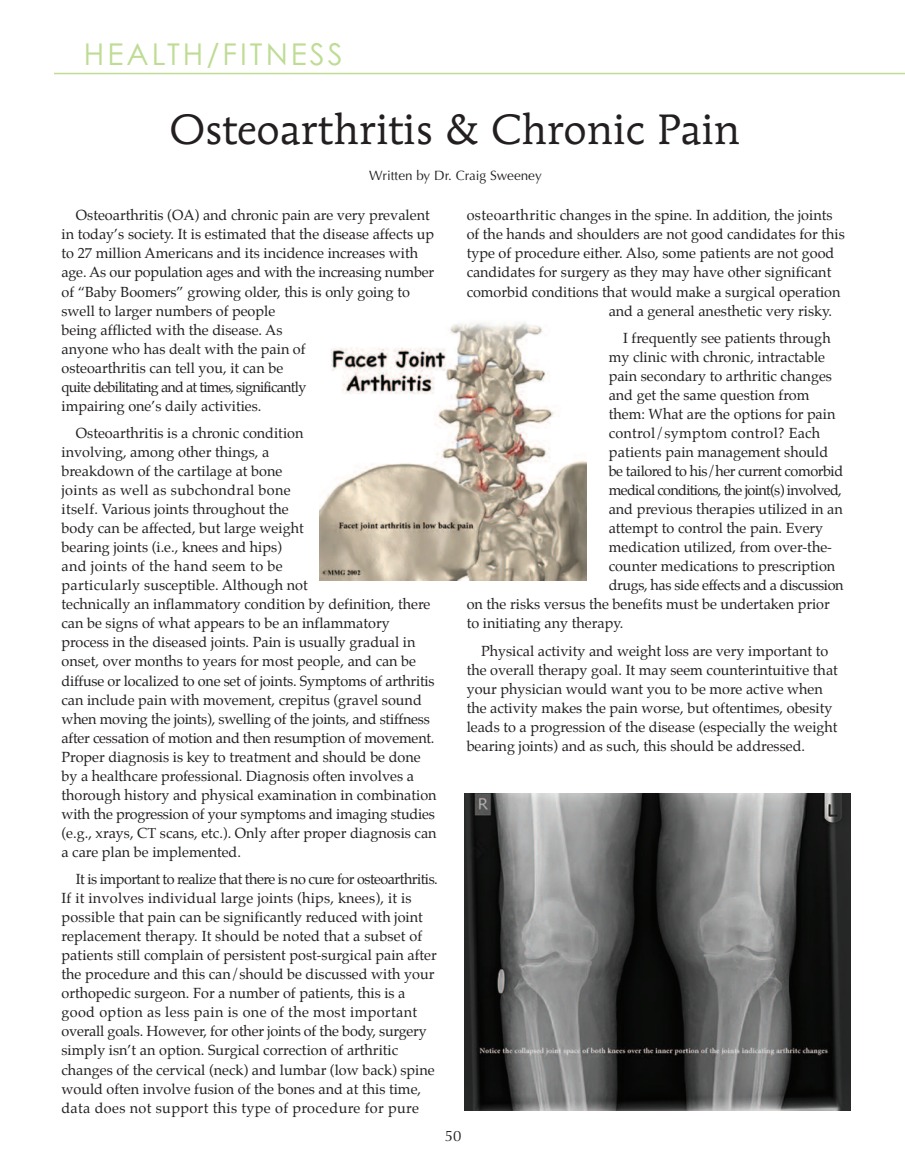
<style>
.page{position:relative;width:905px;height:1175px;background:#fff}
.page>*{position:absolute;margin:0;border:0;box-sizing:border-box;transform-origin:0 0}
.t1{font:42px "Mendoza Roman";color:#231f20}
.t2{font:30px "Century Gothic";letter-spacing:.1em;color:#bedc94}
.t3{font:15px "Optima";color:#231f20}
.t4{font:14.4px/19px "Palatino";color:#231f20}
.t5{font:14.4px "Palatino";letter-spacing:-.045em;color:#231f20}
.t6{font:14.4px "Palatino";letter-spacing:-.03em;color:#231f20}
.t7{font:14.4px "Palatino";letter-spacing:-.025em;color:#231f20}
.t8{font:14.4px "Palatino";letter-spacing:.02em;color:#231f20}
.t9{font:13.5px "Optima";color:#231f20}
</style>
<div class="page">
<hr style="left:54px;top:73px;width:850px;height:1px;background:#bedc94">
<img style="left:319px;top:322px;width:267px;height:258px">
<img style="left:464px;top:793px;width:386px;height:317px">
<h2 class="t2" style="left:84px;top:37px;width:260px">HEALTH/FITNESS</h2>
<h1 class="t1" style="left:169px;top:113px;width:572px">Osteoarthritis &amp; Chronic Pain</h1>
<p class="t9" style="left:369px;top:168px;width:174px">Written by Dr. Craig Sweeney</p>
<p class="t4" style="left:62px;top:207px;width:374px;text-indent:14px">Osteoarthritis (OA) and chronic pain are very prevalent in today’s society. It is estimated that the disease affects up to 27 million Americans and its incidence increases with age. As our population ages and with the increasing number of “Baby Boomers” growing older, this is only going to swell to larger numbers of people<br>being afflicted with the disease. As<br>anyone who has dealt with the pain of<br>osteoarthritis can tell you, it can be<br>quite debilitating and at times, significantly<br>impairing one’s daily activities.</p>
<p class="t4" style="left:61px;top:425px;width:376px;text-indent:14px">Osteoarthritis is a chronic condition<br>involving, among other things, a<br>breakdown of the cartilage at bone<br>joints as well as subchondral bone<br>itself. Various joints throughout the<br>body can be affected, but large weight<br>bearing joints (i.e., knees and hips)<br>and joints of the hand seem to be<br>particularly susceptible. Although not<br>technically an inflammatory condition by definition, there can be signs of what appears to be an inflammatory process in the diseased joints. Pain is usually gradual in onset, over months to years for most people, and can be diffuse or localized to one set of joints. Symptoms of arthritis can include pain with movement, crepitus (gravel sound when moving the joints), swelling of the joints, and stiffness after cessation of motion and then resumption of movement.<br>Proper diagnosis is key to treatment and should be done by a healthcare professional. Diagnosis often involves a thorough history and physical examination in combination with the progression of your symptoms and imaging studies (e.g., xrays, CT scans, etc.). Only after proper diagnosis can a care plan be implemented.</p>
<p class="t4" style="left:61px;top:871px;width:378px;text-indent:14px">It is important to realize that there is no cure for osteoarthritis.<br>If it involves individual large joints (hips, knees), it is possible that pain can be significantly reduced with joint replacement therapy. It should be noted that a subset of patients still complain of persistent post-surgical pain after the procedure and this can/should be discussed with your orthopedic surgeon. For a number of patients, this is a good option as less pain is one of the most important overall goals. However, for other joints of the body, surgery simply isn’t an option. Surgical correction of arthritic changes of the cervical (neck) and lumbar (low back) spine would often involve fusion of the bones and at this time, data does not support this type of procedure for pure</p>
<p class="t4" style="left:466px;top:207px;width:367px">osteoarthritic changes in the spine. In addition, the joints</p>
<p class="t4" style="left:466px;top:226px;width:379px">of the hands and shoulders are not good candidates for this</p>
<p class="t4" style="left:466px;top:245px;width:369px">type of procedure either. Also, some patients are not good</p>
<p class="t4" style="left:466px;top:264px;width:366px">candidates for surgery as they may have other significant</p>
<p class="t4" style="left:466px;top:283px;width:375px">comorbid conditions that would make a surgical operation</p>
<p class="t4" style="left:608px;top:302px;width:225px">and a general anesthetic very risky.</p>
<p class="t4" style="left:623px;top:330px;width:209px">I frequently see patients through</p>
<p class="t4" style="left:608px;top:349px;width:218px">my clinic with chronic, intractable</p>
<p class="t4" style="left:608px;top:368px;width:225px">pain secondary to arthritic changes</p>
<p class="t4" style="left:608px;top:387px;width:202px">and get the same question from</p>
<p class="t4" style="left:608px;top:406px;width:228px">them: What are the options for pain</p>
<p class="t8" style="left:608px;top:426px;width:213px">control/symptom control? Each</p>
<p class="t4" style="left:608px;top:444px;width:221px">patients pain management should</p>
<p class="t6" style="left:608px;top:464px;width:236px">be tailored to his/her current comorbid</p>
<p class="t5" style="left:608px;top:483px;width:235px">medical conditions, the joint(s) involved,</p>
<p class="t4" style="left:608px;top:501px;width:236px">and previous therapies utilized in an</p>
<p class="t4" style="left:608px;top:520px;width:216px">attempt to control the pain. Every</p>
<p class="t4" style="left:608px;top:539px;width:225px">medication utilized, from over-the-</p>
<p class="t4" style="left:608px;top:558px;width:228px">counter medications to prescription</p>
<p class="t7" style="left:608px;top:578px;width:236px">drugs, has side effects and a discussion</p>
<p class="t4" style="left:466px;top:596px;width:365px">on the risks versus the benefits must be undertaken prior</p>
<p class="t4" style="left:466px;top:615px;width:158px">to initiating any therapy.</p>
<p class="t4" style="left:466px;top:642px;width:373px;text-indent:14px">Physical activity and weight loss are very important to the overall therapy goal. It may seem counterintuitive that your physician would want you to be more active when the activity makes the pain worse, but oftentimes, obesity leads to a progression of the disease (especially the weight bearing joints) and as such, this should be addressed.</p>
<p class="t3" style="left:445px;top:1127px;width:18px">50</p>
</div>
